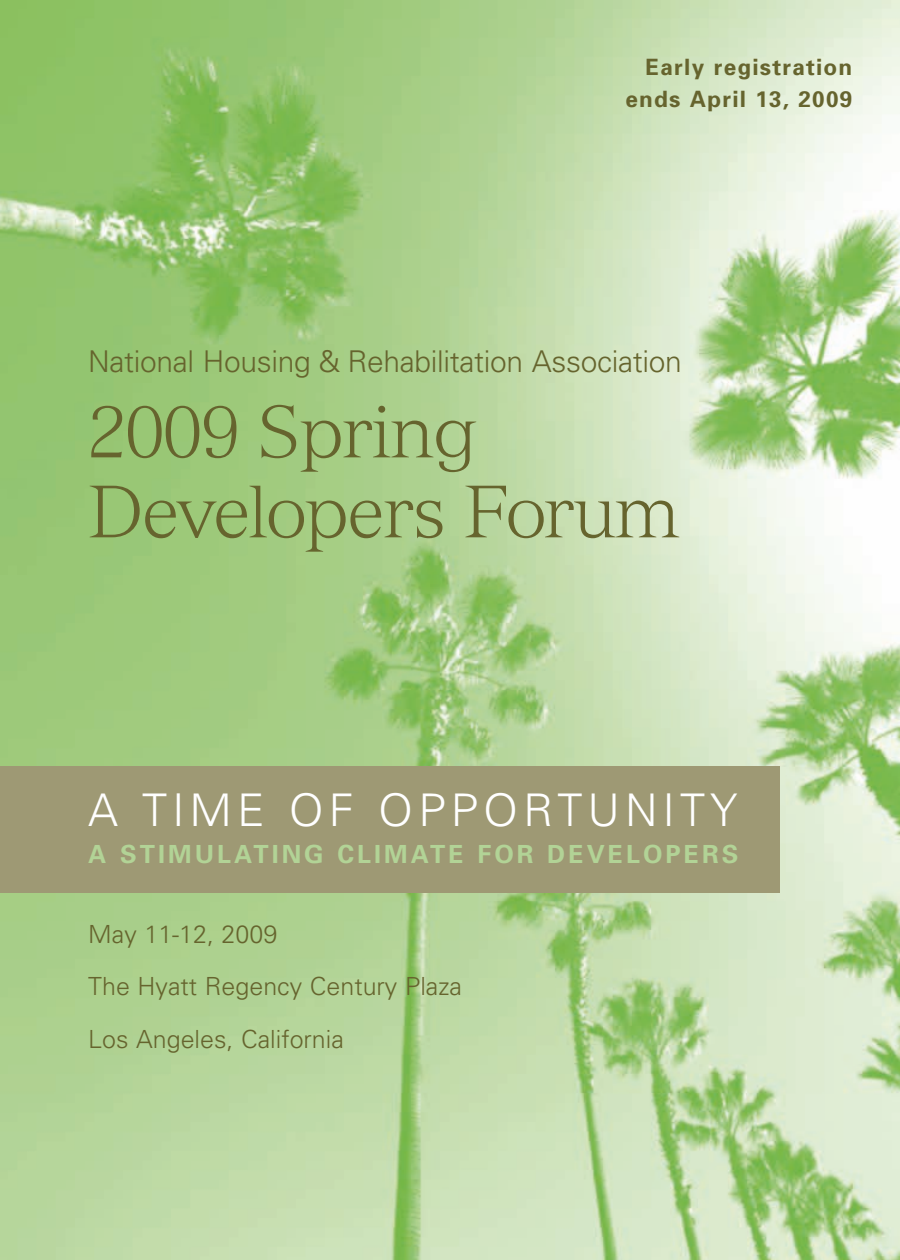
<style>
.page{position:relative;width:900px;height:1260px;background:#fff}
.page>*{position:absolute;margin:0;border:0;box-sizing:border-box;transform-origin:0 0}
.t1{font:300 72.5px/80px "Versailles";letter-spacing:-.02em;color:#66642e}
.t2{font:300 45px "Univers";letter-spacing:.11em;color:#fff}
.t3{font:300 30px "Univers";letter-spacing:-.01em;color:#66642e}
.t4{font:300 25px/52.5px "Univers";color:#66642e}
.t5{font:700 25px "Univers";letter-spacing:.12em;color:#b2d396}
.t6{font:700 22.5px/32.5px "Univers";letter-spacing:.055em;color:#66642e;text-align:right}
</style>
<div class="page">
<img style="left:0;top:0;width:900px;height:1260px">
<div style="left:0;top:767px;width:779px;height:126px;background:#9e9974"></div>
<p class="t6" style="left:626px;top:53px;width:228px">Early registration ends April 13, 2009</p>
<p class="t3" style="left:88px;top:350px;width:595px">National Housing &amp; Rehabilitation Association</p>
<h1 class="t1" style="left:88px;top:399px;width:594px">2009 Spring<br>Developers Forum</h1>
<h2 class="t2" style="left:88px;top:793px;width:651px">A TIME OF OPPORTUNITY</h2>
<p class="t5" style="left:88px;top:845px;width:652px">A STIMULATING CLIMATE FOR DEVELOPERS</p>
<p class="t4" style="left:88px;top:910px;width:375px">May 11-12, 2009<br>The Hyatt Regency Century Plaza<br>Los Angeles, California</p>
</div>
